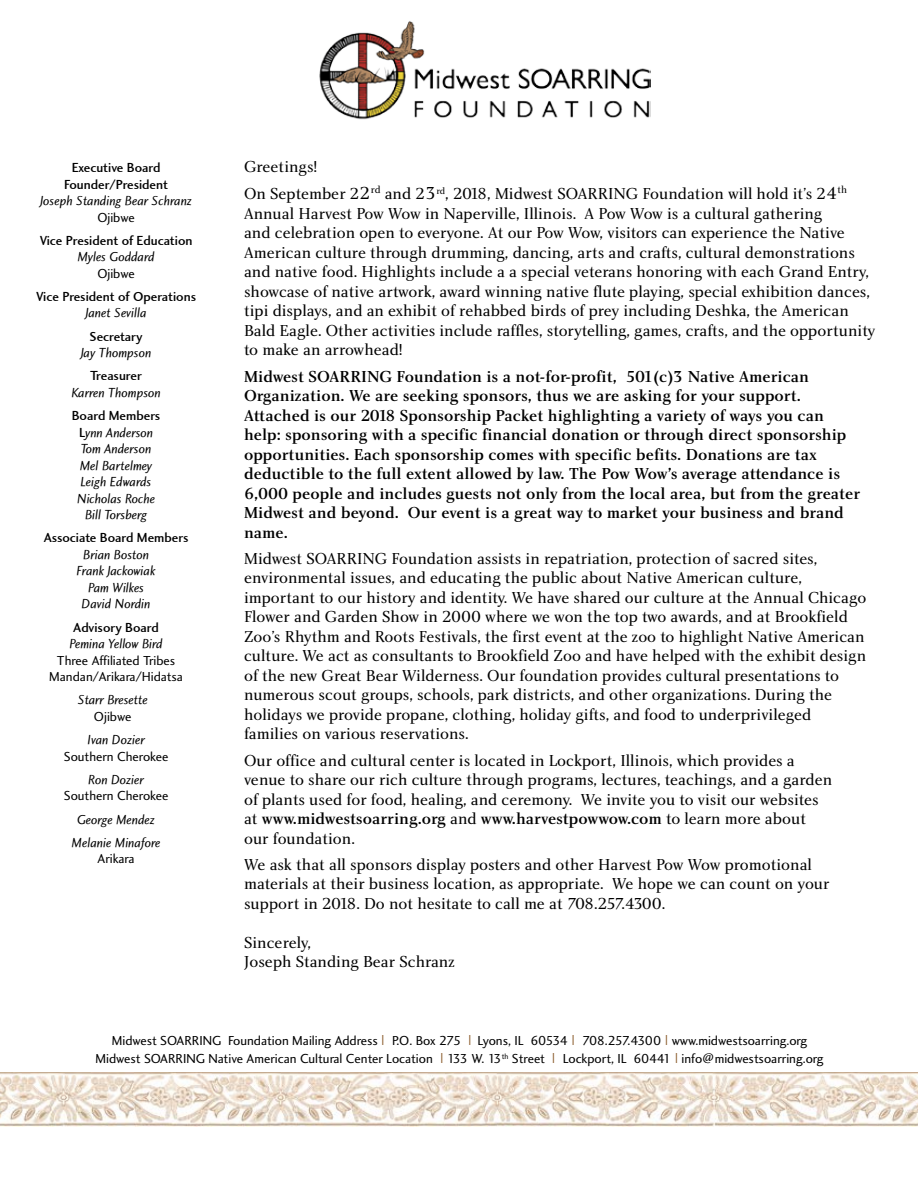
<style>
.page{position:relative;width:918px;height:1188px;background:#fff}
.page>*{position:absolute;margin:0;border:0;box-sizing:border-box;transform-origin:0 0}
.t1{font:16.5px/19.5px "Charlotte Book Plain";color:#000}
.t2{font:16.5px/19.5px "Charlotte Medium Plain";color:#000}
.t3{font:13.5px/18px "Charlotte Sans Book Plain";color:#000;text-align:center}
.t4{font:13.5px/16.5px "Charlotte Sans Book Italic LET";color:#000;text-align:center}
.t5{font:13.5px/16.5px "Charlotte Sans Medium LET";color:#000;text-align:center}
.s1{font-family:"Charlotte Sans Medium LET"}
.s2{font-size:18px}
.s3{font-family:"Charlotte Book Plain"}
.s4{font-size:15px;color:#8b5b2b}
</style>
<div class="page">
<img style="left:319px;top:21px;width:331px;height:99px">
<img style="left:0;top:1072px;width:918px;height:54px">
<p class="t5" style="left:64px;top:159px;width:106px">Executive Board<br>Founder/President</p>
<p class="t4" style="left:40px;top:193px;width:153px">Joseph Standing Bear Schranz</p>
<p class="t3" style="left:97px;top:208px;width:39px">Ojibwe</p>
<p class="t5" style="left:40px;top:232px;width:154px">Vice President of Education</p>
<p class="t4" style="left:77px;top:249px;width:79px">Myles Goddard</p>
<p class="t3" style="left:97px;top:265px;width:39px">Ojibwe</p>
<p class="t5" style="left:36px;top:288px;width:161px">Vice President of Operations</p>
<p class="t4" style="left:86px;top:305px;width:63px">Janet Sevilla</p>
<p class="t5" style="left:90px;top:328px;width:55px">Secretary</p>
<p class="t4" style="left:81px;top:345px;width:72px">Jay Thompson</p>
<p class="t5" style="left:90px;top:368px;width:53px">Treasurer</p>
<p class="t4" style="left:71px;top:385px;width:91px">Karren Thompson</p>
<p class="t5" style="left:72px;top:408px;width:90px">Board Members</p>
<p class="t4" style="left:77px;top:424px;width:80px"><span class="s1">L</span>ynn Anderson<br>Tom Anderson<br>Mel Bartelmey<br>Leigh Edwards<br>Nicholas Roche<br>Bill Torsberg</p>
<p class="t5" style="left:44px;top:530px;width:146px">Associate Board Members</p>
<p class="t4" style="left:77px;top:547px;width:80px">Brian Boston<br>Frank Jackowiak<br>Pam Wilkes<br>David Nordin</p>
<p class="t5" style="left:73px;top:619px;width:87px">Advisory Board</p>
<p class="t4" style="left:69px;top:636px;width:95px">Pemina Yellow Bird</p>
<p class="t3" style="left:49px;top:652px;width:135px;line-height:16.5px">Three Affiliated Tribes<br>Mandan/Arikara/Hidatsa</p>
<p class="t4" style="left:78px;top:692px;width:71px">Starr Bresette</p>
<p class="t3" style="left:94px;top:708px;width:39px">Ojibwe</p>
<p class="t4" style="left:87px;top:732px;width:59px">Ivan Dozier</p>
<p class="t3" style="left:64px;top:747px;width:106px">Southern Cherokee</p>
<p class="t4" style="left:88px;top:772px;width:57px">Ron Dozier</p>
<p class="t3" style="left:64px;top:787px;width:106px">Southern Cherokee</p>
<p class="t4" style="left:72px;top:808px;width:90px;line-height:23.2px">George Mendez<br>Melanie Minafore</p>
<p class="t3" style="left:98px;top:850px;width:38px">Arikara</p>
<p class="t1" style="left:244px;top:152px;width:605px;line-height:27.8px">Greetings!<br>On September 2<span class="s2">2</span><sup>rd</sup> and 2<span class="s2">3</span><sup>rd</sup>, 2018, Midwest SOARRING Foundation will hold it’s 2<span class="s2">4</span><sup>th</sup></p>
<p class="t1" style="left:244px;top:204px;width:633px">Annual Harvest Pow Wow in Naperville, Illinois. A Pow Wow is a cultural gathering<br>and celebration open to everyone. At our Pow Wow, visitors can experience the Native American culture through drumming, dancing, arts and crafts, cultural demonstrations and native food. Highlights include a a special veterans honoring with each Grand Entry, showcase of native artwork, award winning native flute playing, special exhibition dances, tipi displays, and an exhibit of rehabbed birds of prey including Deshka, the American Bald Eagle. Other activities include raffles, storytelling, games, crafts, and the opportunity to make an arrowhead!</p>
<p class="t2" style="left:244px;top:367px;width:618px">Midwest SOARRING Foundation is a not-for-profit, 501(c)3 Native American Organization. We are seeking sponsors, thus we are asking for your support.<br>Attached is our 2018 Sponsorship Packet highlighting a variety of ways you can help: sponsoring with a specific financial donation or through direct sponsorship opportunities. Each sponsorship comes with specific befits. Donations are tax deductible to the full extent allowed by law. The Pow Wow’s average attendance is 6,000 people and includes guests not only from the local area, but from the greater Midwest and beyond. Our event is a great way to market your business and brand name.</p>
<p class="t1" style="left:244px;top:549px;width:624px">Midwest SOARRING Foundation assists in repatriation, protection of sacred sites, environmental issues, and educating the public about Native American culture, important to our history and identity. We have shared our culture at the Annual Chicago Flower and Garden Show in 2000 where we won the top two awards, and at Brookfield Zoo’s Rhythm and Roots Festivals, the first event at the zoo to highlight Native American culture. We act as consultants to Brookfield Zoo and have helped with the exhibit design of the new Great Bear Wilderness. Our foundation provides cultural presentations to numerous scout groups, schools, park districts, and other organizations. During the holidays we provide propane, clothing, holiday gifts, and food to underprivileged families on various reservations.</p>
<p class="t1" style="left:244px;top:751px;width:590px">Our office and cultural center is located in Lockport, Illinois, which provides a venue to share our rich culture through programs, lectures, teachings, and a garden of plants used for food, healing, and ceremony. We invite you to visit our websites</p>
<p class="t2" style="left:244px;top:809px;width:564px"><span class="s3">at</span> www.midwestsoarring.org <span class="s3">and</span> www.harvestpowwow.com <span class="s3">to learn more about</span></p>
<p class="t1" style="left:244px;top:825px;width:569px;line-height:26.2px">our foundation.<br>We ask that all sponsors display posters and other Harvest Pow Wow promotional</p>
<p class="t1" style="left:244px;top:874px;width:587px">materials at their business location, as appropriate. We hope we can count on your support in 2018. Do not hesitate to call me at 708.257.4300.</p>
<p class="t1" style="left:244px;top:933px;width:212px">Sincerely,<br>Joseph Standing Bear Schranz</p>
<p class="t3" style="left:95px;top:1032px;width:730px">Midwest SOARRING Foundation Mailing Address <span class="s4">|</span> P.O. Box 275 <span class="s4">|</span> Lyons, IL 60534 <span class="s4">|</span> 708.257.4300 <span class="s4">|</span> www.midwestsoarring.org<br>Midwest SOARRING Native American Cultural Center Location <span class="s4">|</span> 133 W. 13<sup>th</sup> Street <span class="s4">|</span> Lockport, IL 60441 <span class="s4">|</span> info@midwestsoarring.org</p>
</div>
